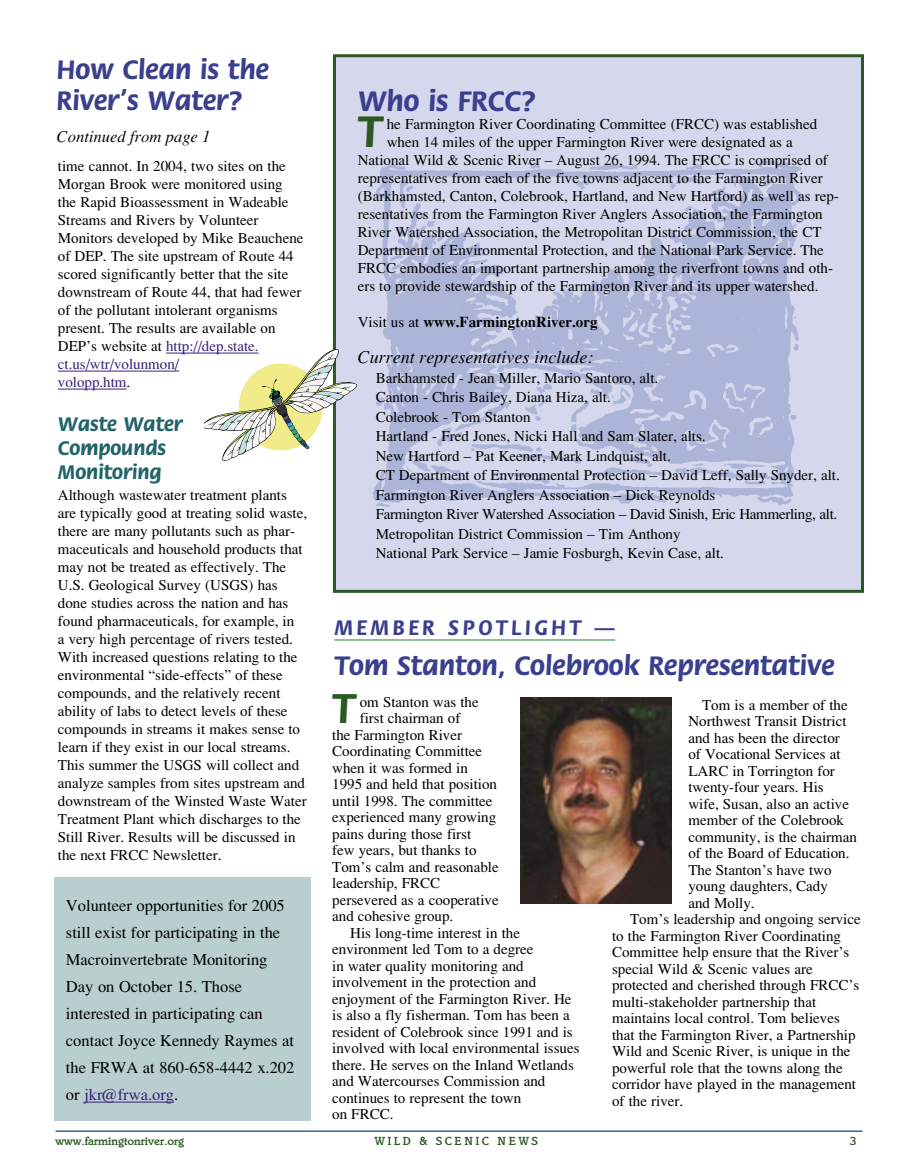
<style>
.page{position:relative;width:918px;height:1175px;background:#fff}
.page>*{position:absolute;margin:0;border:0;box-sizing:border-box;transform-origin:0 0}
.t1{font:700 46.95px "Flora";color:#2c5923}
.t2{font:700 44.4px "Flora";color:#2c5923}
.t3{font:700 30px "Flora";color:#3a3f8e}
.t4{font:700 28.5px/31.5px "Flora";color:#3a3f8e}
.t5{font:700 22.5px "Flora";letter-spacing:.15em;color:#3a3f8e}
.t6{font:700 21px/24px "Flora";color:#216369}
.t7{font:italic 18px "Times";color:#000}
.t8{font:16.5px/27px "Times";color:#000}
.t9{font:italic 16.5px "Times";color:#000}
.t10{font:15px/18px "Times";color:#000}
.t11{font:700 15px "Times";color:#000}
.t12{font:500 12px "Italia";color:#2c5923}
.t13{font:500 12px "Italia";letter-spacing:.2em;color:#2c5923}
.s1{color:#38207b}
.s2{font-weight:400}
.s3{font-size:21px}
</style>
<div class="page">
<hr style="left:56px;top:1130px;width:806px;height:1px;background:#3c60a7">
<hr style="left:166px;top:353px;width:93px;height:1px;background:#38207b">
<hr style="left:58px;top:371px;width:121px;height:1px;background:#38207b">
<hr style="left:58px;top:389px;width:69px;height:1px;background:#38207b">
<hr style="left:334px;top:639px;width:281px;height:1px;background:#1f7b41">
<div style="left:334px;top:56px;width:528px;height:535px;background:#d5d8ec"></div>
<div style="left:333px;top:54px;width:531px;height:539px;border:3px solid #2c5923"></div>
<div style="left:54px;top:877px;width:256px;height:244px;background:#b9cfcf"></div>
<hr style="left:84px;top:1101px;width:90px;height:1px;background:#38207b">
<img style="left:521px;top:697px;width:151px;height:206px">
<img style="left:372px;top:160px;width:430px;height:347px">
<svg style="left:204px;top:349px;width:153px;height:112px"></svg>
<h3 class="t4" style="left:57px;top:54px;width:214px">How Clean is the<br>River’s Water?</h3>
<p class="t9" style="left:57px;top:126px;width:155px">Continued from page 1</p>
<p class="t10" style="left:58px;top:157px;width:247px">time cannot. In 2004, two sites on the Morgan Brook were monitored using the Rapid Bioassessment in Wadeable Streams and Rivers by Volunteer Monitors developed by Mike Beauchene of DEP. The site upstream of Route 44 scored significantly better that the site downstream of Route 44, that had fewer of the pollutant intolerant organisms present. The results are available on DEP’s website at <span class="s1">http://dep.state. ct.us/wtr/volunmon/<br>volopp.htm</span>.</p>
<h3 class="t6" style="left:58px;top:412px;width:127px">Waste Water<br>Compounds<br>Monitoring</h3>
<p class="t10" style="left:58px;top:486px;width:251px">Although wastewater treatment plants are typically good at treating solid waste, there are many pollutants such as phar&shy;maceuticals and household products that may not be treated as effectively. The U.S. Geological Survey (USGS) has done studies across the nation and has found pharmaceuticals, for example, in<br>a very high percentage of rivers tested.<br>With increased questions relating to the environmental “side-effects” of these compounds, and the relatively recent ability of labs to detect levels of these compounds in streams it makes sense to learn if they exist in our local streams.<br>This summer the USGS will collect and analyze samples from sites upstream and downstream of the Winsted Waste Water Treatment Plant which discharges to the Still River. Results will be discussed in the next FRCC Newsletter.</p>
<p class="t8" style="left:66px;top:892px;width:230px">Volunteer opportunities for 2005 still exist for participating in the<br>Macroinvertebrate Monitoring<br>Day on October 15. Those interested in participating can contact Joyce Kennedy Raymes at the FRWA at 860-658-4442 x.202 or <span class="s1">jkr@frwa.org</span>.</p>
<h3 class="t3" style="left:358px;top:85px;width:180px">Who is FRCC?</h3>
<h1 class="t1" style="left:358px;top:106px;width:26px">T</h1>
<p class="t10" style="left:387px;top:115px;width:432px">he Farmington River Coordinating Committee (FRCC) was established</p>
<p class="t10" style="left:387px;top:133px;width:408px">when 14 miles of the upper Farmington River were designated as a</p>
<p class="t10" style="left:358px;top:151px;width:472px">National Wild &amp; Scenic River – August 26, 1994. The FRCC is comprised of</p>
<p class="t10" style="left:358px;top:169px;width:467px">representatives from each of the five towns adjacent to the Farmington River</p>
<p class="t10" style="left:358px;top:187px;width:483px">(Barkhamsted, Canton, Colebrook, Hartland, and New Hartford) as well as rep-</p>
<p class="t10" style="left:358px;top:205px;width:467px">resentatives from the Farmington River Anglers Association, the Farmington</p>
<p class="t10" style="left:358px;top:223px;width:465px">River Watershed Association, the Metropolitan District Commission, the CT</p>
<p class="t10" style="left:358px;top:241px;width:468px">Department of Environmental Protection, and the National Park Service. The</p>
<p class="t10" style="left:358px;top:259px;width:477px">FRCC embodies an important partnership among the riverfront towns and oth-</p>
<p class="t10" style="left:358px;top:277px;width:462px">ers to provide stewardship of the Farmington River and its upper watershed.</p>
<p class="t11" style="left:358px;top:312px;width:241px"><span class="s2">Visit us at</span> www.FarmingtonRiver.org</p>
<p class="t7" style="left:358px;top:346px;width:237px">Current representatives include:</p>
<p class="t10" style="left:376px;top:368px;width:466px;line-height:19.5px">Barkhamsted - Jean Miller, Mario Santoro, alt.<br>Canton - Chris Bailey, Diana Hiza, alt.<br>Colebrook - Tom Stanton<br>Hartland - Fred Jones, Nicki Hall and Sam Slater, alts.<br>New Hartford – Pat Keener, Mark Lindquist, alt.<br>CT Department of Environmental Protection – David Leff, Sally Snyder, alt.<br>Farmington River Anglers Association – Dick Reynolds<br>Farmington River Watershed Association – David Sinish, Eric Hammerling, alt.<br>Metropolitan District Commission – Tim Anthony<br>National Park Service – Jamie Fosburgh, Kevin Case, alt.</p>
<h3 class="t5" style="left:334px;top:615px;width:282px">MEMBER SPOTLIGHT <span class="s3">—</span></h3>
<h3 class="t4" style="left:334px;top:651px;width:502px">Tom Stanton, Colebrook Representative</h3>
<h2 class="t2" style="left:332px;top:684px;width:25px">T</h2>
<p class="t10" style="left:360px;top:692px;width:121px">om Stanton was the</p>
<p class="t10" style="left:360px;top:709px;width:102px">first chairman of</p>
<p class="t10" style="left:332px;top:725px;width:131px">the Farmington River</p>
<p class="t10" style="left:332px;top:742px;width:151px">Coordinating Committee</p>
<p class="t10" style="left:332px;top:758px;width:137px">when it was formed in</p>
<p class="t10" style="left:332px;top:775px;width:166px">1995 and held that position</p>
<p class="t10" style="left:332px;top:791px;width:162px">until 1998. The committee</p>
<p class="t10" style="left:332px;top:808px;width:166px">experienced many growing</p>
<p class="t10" style="left:332px;top:824px;width:141px">pains during those first</p>
<p class="t10" style="left:332px;top:841px;width:146px">few years, but thanks to</p>
<p class="t10" style="left:332px;top:857px;width:168px">Tom’s calm and reasonable</p>
<p class="t10" style="left:332px;top:874px;width:109px">leadership, FRCC</p>
<p class="t10" style="left:332px;top:890px;width:168px">persevered as a cooperative</p>
<p class="t10" style="left:332px;top:907px;width:123px">and cohesive group.</p>
<p class="t10" style="left:350px;top:923px;width:171px">His long-time interest in the</p>
<p class="t10" style="left:332px;top:940px;width:203px">environment led Tom to a degree</p>
<p class="t10" style="left:332px;top:956px;width:193px">in water quality monitoring and</p>
<p class="t10" style="left:332px;top:973px;width:205px">involvement in the protection and</p>
<p class="t10" style="left:332px;top:989px;width:241px">enjoyment of the Farmington River. He</p>
<p class="t10" style="left:332px;top:1006px;width:239px">is also a fly fisherman. Tom has been a</p>
<p class="t10" style="left:332px;top:1022px;width:242px">resident of Colebrook since 1991 and is</p>
<p class="t10" style="left:332px;top:1039px;width:249px">involved with local environmental issues</p>
<p class="t10" style="left:332px;top:1055px;width:243px">there. He serves on the Inland Wetlands</p>
<p class="t10" style="left:332px;top:1072px;width:215px">and Watercourses Commission and</p>
<p class="t10" style="left:332px;top:1088px;width:190px">continues to represent the town</p>
<p class="t10" style="left:332px;top:1105px;width:63px">on FRCC.</p>
<p class="t10" style="left:702px;top:695px;width:147px">Tom is a member of the</p>
<p class="t10" style="left:688px;top:712px;width:160px">Northwest Transit District</p>
<p class="t10" style="left:688px;top:728px;width:153px">and has been the director</p>
<p class="t10" style="left:688px;top:745px;width:154px">of Vocational Services at</p>
<p class="t10" style="left:688px;top:761px;width:148px">LARC in Torrington for</p>
<p class="t10" style="left:688px;top:778px;width:137px">twenty-four years. His</p>
<p class="t10" style="left:688px;top:794px;width:162px">wife, Susan, also an active</p>
<p class="t10" style="left:688px;top:811px;width:157px">member of the Colebrook</p>
<p class="t10" style="left:688px;top:827px;width:170px">community, is the chairman</p>
<p class="t10" style="left:688px;top:844px;width:163px">of the Board of Education.</p>
<p class="t10" style="left:688px;top:860px;width:145px">The Stanton’s have two</p>
<p class="t10" style="left:688px;top:877px;width:141px">young daughters, Cady</p>
<p class="t10" style="left:688px;top:893px;width:68px">and Molly.</p>
<p class="t10" style="left:630px;top:910px;width:232px">Tom’s leadership and ongoing service</p>
<p class="t10" style="left:612px;top:926px;width:231px">to the Farmington River Coordinating</p>
<p class="t10" style="left:612px;top:943px;width:239px">Committee help ensure that the River’s</p>
<p class="t10" style="left:612px;top:959px;width:202px">special Wild &amp; Scenic values are</p>
<p class="t10" style="left:612px;top:976px;width:249px">protected and cherished through FRCC’s</p>
<p class="t10" style="left:612px;top:992px;width:206px">multi-stakeholder partnership that</p>
<p class="t10" style="left:612px;top:1009px;width:229px">maintains local control. Tom believes</p>
<p class="t10" style="left:612px;top:1025px;width:245px">that the Farmington River, a Partnership</p>
<p class="t10" style="left:612px;top:1042px;width:240px">Wild and Scenic River, is unique in the</p>
<p class="t10" style="left:612px;top:1058px;width:232px">powerful role that the towns along the</p>
<p class="t10" style="left:612px;top:1075px;width:245px">corridor have played in the management</p>
<p class="t10" style="left:612px;top:1091px;width:73px">of the river.</p>
<p class="t12" style="left:56px;top:1134px;width:130px">www.farmingtonriver.org</p>
<p class="t13" style="left:374px;top:1134px;width:165px">WILD &amp; SCENIC NEWS</p>
<p class="t12" style="left:850px;top:1134px;width:8px">3</p>
</div>
